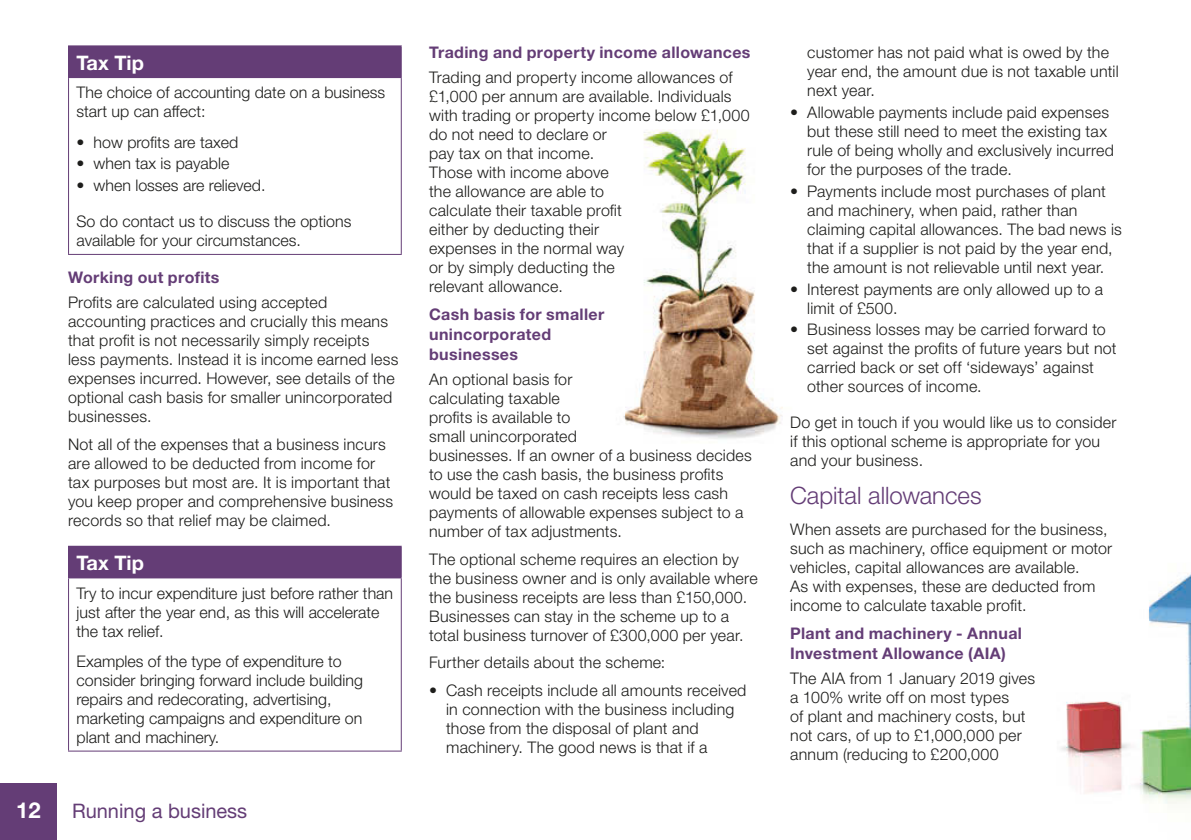
<style>
.page{position:relative;width:1191px;height:840px;background:#fff}
.page>*{position:absolute;margin:0;border:0;box-sizing:border-box;transform-origin:0 0}
.t1{font:300 24px "Helvetica Neue";color:#643d76}
.t2{font:700 22px "Helvetica Neue";color:#fff}
.t3{font:20px "Helvetica Neue";color:#643d76}
.t4{font:700 20px "Helvetica Neue";color:#fff}
.t5{font:300 16px/19px "Helvetica Neue";letter-spacing:.015em;color:#1d1d1b}
.t6{font:700 16px/20px "Helvetica Neue";letter-spacing:.025em;color:#643d76}
.s1{font-weight:400}
</style>
<div class="page">
<div style="left:0;top:782px;width:57px;height:57px;background:#643d76"></div>
<img style="left:1061px;top:573px;width:130px;height:231px">
<img style="left:623px;top:129px;width:160px;height:310px">
<div style="left:69px;top:46px;width:332px;height:31px;background:#643d76"></div>
<hr style="left:68px;top:45px;width:334px;height:1px;background:#643d76">
<hr style="left:68px;top:46px;width:1px;height:31px;background:#643d76">
<hr style="left:401px;top:46px;width:1px;height:31px;background:#643d76">
<hr style="left:68px;top:77px;width:334px;height:1px;background:#643d76">
<hr style="left:68px;top:78px;width:1px;height:176px;background:#643d76">
<hr style="left:401px;top:78px;width:1px;height:176px;background:#643d76">
<hr style="left:68px;top:254px;width:334px;height:1px;background:#643d76">
<div style="left:69px;top:546px;width:332px;height:31px;background:#643d76"></div>
<hr style="left:68px;top:545px;width:334px;height:1px;background:#643d76">
<hr style="left:68px;top:546px;width:1px;height:31px;background:#643d76">
<hr style="left:401px;top:546px;width:1px;height:31px;background:#643d76">
<hr style="left:68px;top:577px;width:334px;height:1px;background:#643d76">
<hr style="left:68px;top:578px;width:1px;height:172px;background:#643d76">
<hr style="left:401px;top:578px;width:1px;height:172px;background:#643d76">
<hr style="left:68px;top:750px;width:334px;height:1px;background:#643d76">
<p class="t4" style="left:77px;top:50px;width:69px">Tax Tip</p>
<p class="t5" style="left:77px;top:83px;width:310px">The choice of accounting date on a business start up can affect:</p>
<p class="t5" style="left:77px;top:132px;width:163px"><span class="s1">•</span> how profits are taxed</p>
<p class="t5" style="left:77px;top:154px;width:154px"><span class="s1">•</span> when tax is payable</p>
<p class="t5" style="left:77px;top:176px;width:190px"><span class="s1">•</span> when losses are relieved.</p>
<p class="t5" style="left:77px;top:212px;width:276px">So do contact us to discuss the options available for your circumstances.</p>
<p class="t6" style="left:68px;top:267px;width:153px">Working out profits</p>
<p class="t5" style="left:68px;top:292px;width:332px">Profits are calculated using accepted accounting practices and crucially this means that profit is not necessarily simply receipts less payments. Instead it is income earned less expenses incurred. However, see details of the optional cash basis for smaller unincorporated businesses.</p>
<p class="t5" style="left:68px;top:434px;width:327px">Not all of the expenses that a business incurs are allowed to be deducted from income for tax purposes but most are. It is important that you keep proper and comprehensive business records so that relief may be claimed.</p>
<p class="t4" style="left:77px;top:550px;width:69px">Tax Tip</p>
<p class="t5" style="left:77px;top:582px;width:318px">Try to incur expenditure just before rather than just after the year end, as this will accelerate the tax relief.</p>
<p class="t5" style="left:77px;top:651px;width:288px">Examples of the type of expenditure to consider bringing forward include building repairs and redecorating, advertising, marketing campaigns and expenditure on plant and machinery.</p>
<h2 class="t2" style="left:16px;top:796px;width:26px">12</h2>
<p class="t3" style="left:72px;top:798px;width:177px">Running a business</p>
<p class="t6" style="left:429px;top:42px;width:323px">Trading and property income allowances</p>
<p class="t5" style="left:429px;top:67px;width:322px">Trading and property income allowances of £1,000 per annum are available. Individuals with trading or property income below £1,000 do not need to declare or<br>pay tax on that income.<br>Those with income above<br>the allowance are able to<br>calculate their taxable profit<br>either by deducting their<br>expenses in the normal way<br>or by simply deducting the<br>relevant allowance.</p>
<p class="t6" style="left:429px;top:304px;width:177px">Cash basis for smaller unincorporated businesses</p>
<p class="t5" style="left:429px;top:369px;width:324px">An optional basis for<br>calculating taxable<br>profits is available to<br>small unincorporated<br>businesses. If an owner of a business decides to use the cash basis, the business profits would be taxed on cash receipts less cash payments of allowable expenses subject to a number of tax adjustments.</p>
<p class="t5" style="left:429px;top:548px;width:330px">The optional scheme requires an election by the business owner and is only available where the business receipts are less than £150,000.<br>Businesses can stay in the scheme up to a total business turnover of £300,000 per year.</p>
<p class="t5" style="left:429px;top:652px;width:238px">Further details about the scheme:</p>
<p class="t5" style="left:446px;top:679px;width:302px;text-indent:-17px"><span class="s1">•</span> Cash receipts include all amounts received in connection with the business including those from the disposal of plant and machinery. The good news is that if a</p>
<p class="t5" style="left:807px;top:42px;width:313px">customer has not paid what is owed by the year end, the amount due is not taxable until next year.</p>
<p class="t5" style="left:807px;top:102px;width:308px;text-indent:-17px"><span class="s1">•</span> Allowable payments include paid expenses but these still need to meet the existing tax rule of being wholly and exclusively incurred for the purposes of the trade.</p>
<p class="t5" style="left:807px;top:181px;width:316px;text-indent:-17px"><span class="s1">•</span> Payments include most purchases of plant and machinery, when paid, rather than claiming capital allowances. The bad news is that if a supplier is not paid by the year end, the amount is not relievable until next year.</p>
<p class="t5" style="left:807px;top:279px;width:297px;text-indent:-17px"><span class="s1">•</span> Interest payments are only allowed up to a limit of £500.</p>
<p class="t5" style="left:807px;top:319px;width:311px;text-indent:-17px"><span class="s1">•</span> Business losses may be carried forward to set against the profits of future years but not carried back or set off ‘sideways’ against other sources of income.</p>
<p class="t5" style="left:790px;top:412px;width:328px">Do get in touch if you would like us to consider if this optional scheme is appropriate for you and your business.</p>
<h1 class="t1" style="left:790px;top:480px;width:193px">Capital allowances</h1>
<p class="t5" style="left:790px;top:518px;width:324px">When assets are purchased for the business, such as machinery, office equipment or motor vehicles, capital allowances are available.<br>As with expenses, these are deducted from income to calculate taxable profit.</p>
<p class="t6" style="left:790px;top:622px;width:233px">Plant and machinery - Annual<br>Investment Allowance (AIA)</p>
<p class="t5" style="left:790px;top:668px;width:246px">The AIA from 1 January 2019 gives a 100% write off on most types<br>of plant and machinery costs, but not cars, of up to £1,000,000 per annum (reducing to £200,000</p>
</div>
